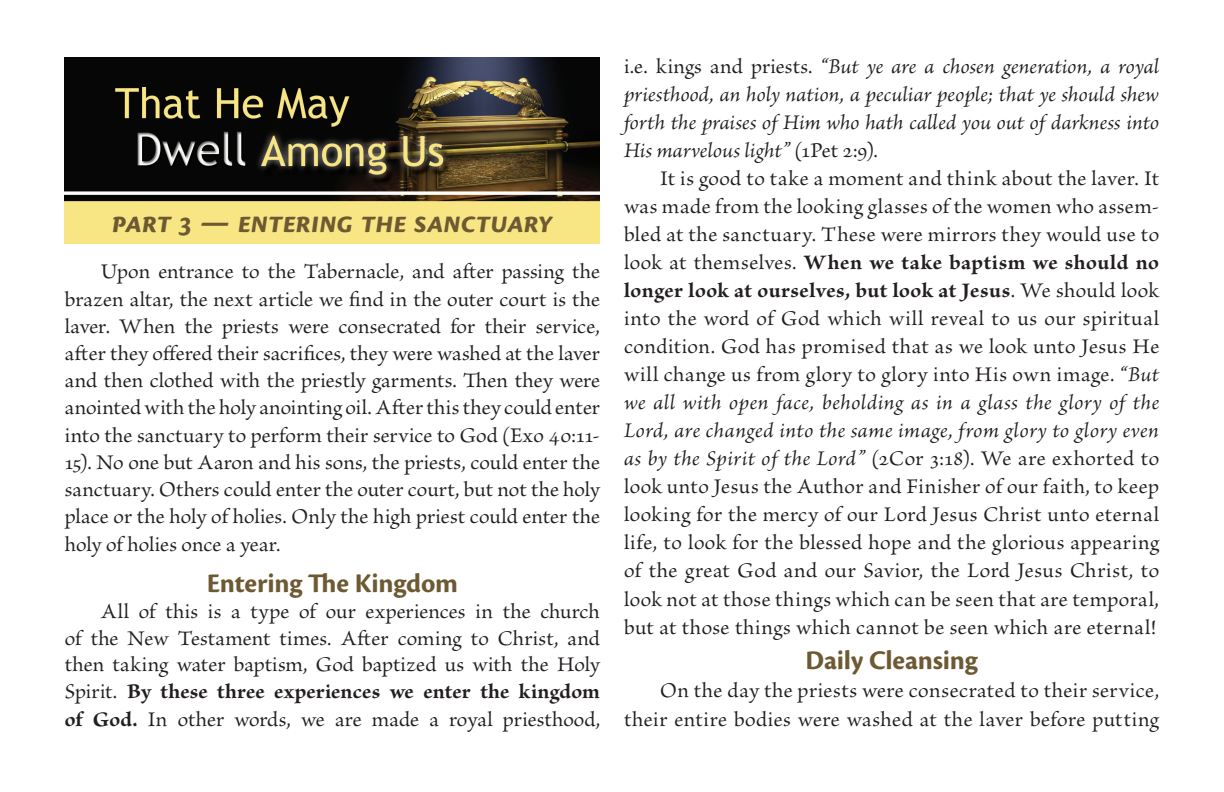
<style>
.page{position:relative;width:1224px;height:792px;background:#fff}
.page>*{position:absolute;margin:0;border:0;box-sizing:border-box;transform-origin:0 0}
._03_God_Our_Father_S{font:italic 700 32px "Cronos Pro";letter-spacing:-.005em;color:#6d5a33}
._02_Zion_Subheadings{font:700 28px "Cronos Pro";letter-spacing:-.01em;color:#6d5a33}
._02_Zion{font:22px/28px "Brioso Pro";letter-spacing:.015em;color:#231f20;text-align:justify}
._02_Zion-2{font:italic 22px/28px "Brioso Pro";letter-spacing:.005em;color:#231f20;text-align:justify}
.s1{font-weight:700}
.s2{font-style:normal}
.s3{font-style:italic}
</style>
<div class="page">
<img style="left:65px;top:58px;width:535px;height:186px">
<p class="_03_God_Our_Father_S" style="left:112px;top:203px;width:442px">Part 3 — Entering The Sanctuary</p>
<p class="_02_Zion" style="left:65px;top:259px;width:537px;line-height:27.2px;text-indent:36px">Upon entrance to the Tabernacle, and after passing the brazen altar, the next article we find in the outer court is the laver. When the priests were consecrated for their service, after they offered their sacrifices, they were washed at the laver and then clothed with the priestly garments. Then they were anointed with the holy anointing oil. After this they could enter into the sanctuary to perform their service to God (Exo 40:11- 15). No one but Aaron and his sons, the priests, could enter the sanctuary. Others could enter the outer court, but not the holy place or the holy of holies. Only the high priest could enter the holy of holies once a year.</p>
<p class="_02_Zion_Subheadings" style="left:207px;top:567px;width:253px">Entering The Kingdom</p>
<p class="_02_Zion" style="left:65px;top:599px;width:537px;line-height:26.8px;text-indent:36px">All of this is a type of our experiences in the church of the New Testament times. After coming to Christ, and then taking water baptism, God baptized us with the Holy Spirit. <span class="s1">By these three experiences we enter the kingdom of God.</span> In other words, we are made a royal priesthood,</p>
<p class="_02_Zion-2" style="left:624px;top:51px;width:537px"><span class="s2">i.e. kings and priests.</span> “But ye are a chosen generation, a royal priesthood, an holy nation, a peculiar people; that ye should shew forth the praises of Him who hath called you out of darkness into His marvelous light” <span class="s2">(1Pet 2:9).</span></p>
<p class="_02_Zion" style="left:624px;top:165px;width:537px;text-indent:36px">It is good to take a moment and think about the laver. It was made from the looking glasses of the women who assem&shy;bled at the sanctuary. These were mirrors they would use to look at themselves. <span class="s1">When we take baptism we should no longer look at ourselves, but look at Jesus</span>. We should look into the word of God which will reveal to us our spiritual condition. God has promised that as we look unto Jesus He will change us from glory to glory into His own image. <span class="s3">“But we all with open face, beholding as in a glass the glory of the Lord, are changed into the same image, from glory to glory even as by the Spirit of the Lord”</span> (2Cor 3:18). We are exhorted to look unto Jesus the Author and Finisher of our faith, to keep looking for the mercy of our Lord Jesus Christ unto eternal life, to look for the blessed hope and the glorious appearing of the great God and our Savior, the Lord Jesus Christ, to look not at those things which can be seen that are temporal, but at those things which cannot be seen which are eternal!</p>
<p class="_02_Zion_Subheadings" style="left:805px;top:644px;width:174px">Daily Cleansing</p>
<p class="_02_Zion" style="left:624px;top:677px;width:537px;text-align:right">On the day the priests were consecrated to their service, their entire bodies were washed at the laver before putting</p>
</div>
